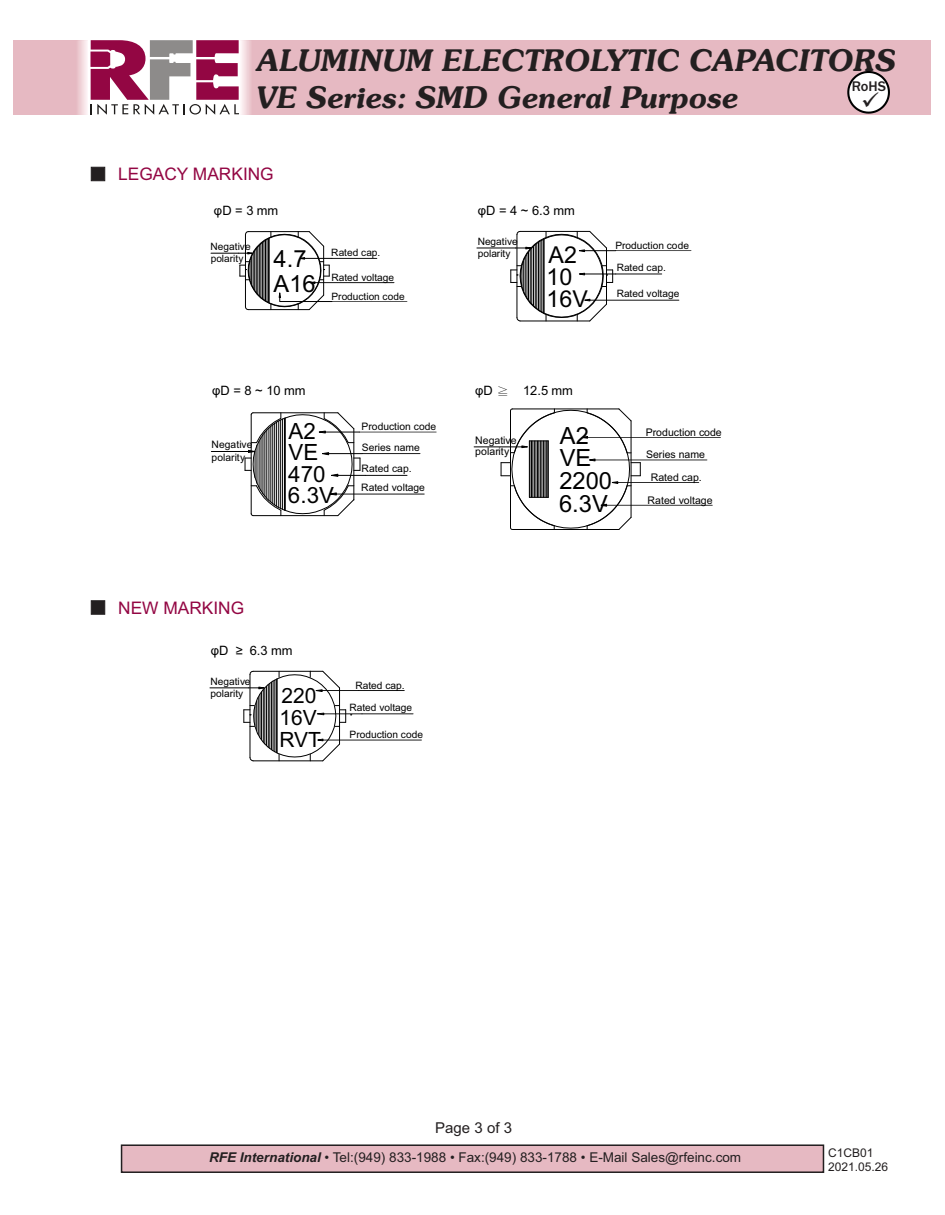
<style>
.page{position:relative;width:945px;height:1215px;background:#fff}
.page>*{position:absolute;margin:0;border:0;box-sizing:border-box;transform-origin:0 0}
.t1{font:italic 600 30px/36.9px "Souvenir IT Cby BT";color:#231f20}
.t2{font:23.7px/22.6px "Arial";color:#000}
.t3{font:23.55px "Arial";color:#000}
.t4{font:23.25px/22.2px "Arial";color:#000}
.t5{font:22.35px/21.5px "Arial";color:#000}
.t6{font:21px/22.2px "Arial";color:#000}
.t7{font:17.25px "Arial";color:#930643}
.t8{font:15px "Arial";color:#231f20}
.t9{font:500 14.4px "Franklin Gothic";color:#231f20}
.t10{font:13.5px "Arial";color:#231f20}
.t11{font:12.9px "Arial";color:#000}
.t12{font:12px/13.4px "Arial";color:#231f20}
.t13{font:10.5px/11.4px "Arial";color:#000}
.t14{font:10.35px/21.5px "Arial";color:#000}
.t15{font:10.2px/22.4px "Arial";color:#000}
.t16{font:10.05px/12.1px "Arial";color:#000}
.s1{font-size:11.1px}
.s2{font-family:"Ming Li U"}
.s3{font-weight:700;font-style:italic}
</style>
<div class="page">
<svg style="left:120px;top:1144px;width:705px;height:29px;background:#d1aab2"></svg>
<div style="left:14px;top:40px;width:918px;height:75px;background:#e6b9c2"></div>
<svg style="left:91px;top:40px;width:148px;height:75px;background:#bb839b"></svg>
<svg style="left:91px;top:167px;width:14px;height:14px"></svg>
<svg style="left:91px;top:600px;width:14px;height:15px"></svg>
<hr style="left:588px;top:437px;width:132px;height:1px;background:#000">
<hr style="left:595px;top:460px;width:112px;height:1px;background:#000">
<hr style="left:618px;top:482px;width:81px;height:1px;background:#000">
<hr style="left:607px;top:505px;width:105px;height:1px;background:#000">
<svg style="left:501px;top:409px;width:140px;height:121px"></svg>
<hr style="left:474px;top:447px;width:48px;height:1px;background:#000">
<hr style="left:359px;top:432px;width:77px;height:1px;background:#000">
<hr style="left:362px;top:453px;width:58px;height:1px;background:#000">
<hr style="left:366px;top:475px;width:41px;height:1px;background:#000">
<hr style="left:336px;top:494px;width:88px;height:1px;background:#000">
<svg style="left:245px;top:413px;width:121px;height:103px"></svg>
<hr style="left:211px;top:451px;width:37px;height:1px;background:#000">
<hr style="left:520px;top:321px;width:70px;height:1px;background:#000">
<hr style="left:585px;top:250px;width:31px;height:1px;background:#000">
<hr style="left:616px;top:250px;width:75px;height:1px;background:#000">
<hr style="left:585px;top:274px;width:31px;height:1px;background:#000">
<hr style="left:616px;top:274px;width:46px;height:1px;background:#000">
<hr style="left:590px;top:300px;width:89px;height:1px;background:#000">
<svg style="left:511px;top:231px;width:102px;height:90px"></svg>
<hr style="left:477px;top:248px;width:39px;height:1px;background:#000">
<hr style="left:332px;top:301px;width:75px;height:1px;background:#000">
<hr style="left:332px;top:258px;width:45px;height:1px;background:#000">
<hr style="left:315px;top:282px;width:79px;height:1px;background:#000">
<svg style="left:211px;top:231px;width:121px;height:79px"></svg>
<hr style="left:253px;top:761px;width:70px;height:1px;background:#000">
<hr style="left:322px;top:690px;width:37px;height:1px;background:#000">
<hr style="left:359px;top:690px;width:45px;height:1px;background:#000">
<hr style="left:324px;top:714px;width:38px;height:1px;background:#000">
<hr style="left:362px;top:714px;width:51px;height:1px;background:#000">
<hr style="left:323px;top:740px;width:98px;height:1px;background:#000">
<svg style="left:244px;top:671px;width:108px;height:90px"></svg>
<hr style="left:210px;top:688px;width:39px;height:1px;background:#000">
<svg style="left:847px;top:71px;width:43px;height:43px"></svg>
<h1 class="t1" style="left:257px;top:45px;width:641px">ALUMINUM ELECTROLYTIC CAPACITORS<br>VE Series: SMD General Purpose</h1>
<h3 class="t9" style="left:852px;top:81px;width:36px">RoHS</h3>
<h3 class="t7" style="left:118px;top:168px;width:157px">LEGACY MARKING</h3>
<p class="t11" style="left:214px;top:206px;width:66px">φD = 3 mm</p>
<h3 class="t3" style="left:274px;top:250px;width:35px">4.7</h3>
<p class="t16" style="left:211px;top:241px;width:42px">Negative polarity</p>
<h3 class="t3" style="left:274px;top:274px;width:44px">A16</h3>
<p class="t16" style="left:331px;top:247px;width:51px">Rated cap.</p>
<p class="t16" style="left:332px;top:272px;width:64px">Rated voltage</p>
<p class="t16" style="left:332px;top:291px;width:75px">Production code</p>
<p class="t11" style="left:212px;top:386px;width:95px">φD = 8 ~ 10 mm</p>
<p class="t14" style="left:212px;top:440px;width:42px;line-height:12.3px">Negative polarity</p>
<h3 class="t5" style="left:288px;top:422px;width:48px">A2<br>VE<br>470<br>6.3V</h3>
<p class="t14" style="left:362px;top:416px;width:76px">Production code<br>Series name<br>Rated ca<span class="s1">.</span>p.</p>
<p class="t14" style="left:361px;top:477px;width:65px">Rated voltage</p>
<h3 class="t7" style="left:118px;top:601px;width:127px">NEW MARKING</h3>
<p class="t11" style="left:211px;top:646px;width:83px">φD ≥ 6.3 mm</p>
<p class="t15" style="left:211px;top:676px;width:42px;line-height:12.1px">Negative polarity</p>
<h3 class="t6" style="left:279px;top:686px;width:43px">220<br>16V<br>RVT</h3>
<p class="t15" style="left:350px;top:675px;width:64px;text-align:center">Rated cap.<br>Rated voltage</p>
<p class="t15" style="left:350px;top:724px;width:75px">Production code</p>
<p class="t11" style="left:478px;top:206px;width:98px">φD = 4 ~ 6.3 mm</p>
<p class="t15" style="left:478px;top:236px;width:42px;line-height:12.1px">Negative polarity</p>
<h3 class="t4" style="left:547px;top:246px;width:43px">A2<br>10<br>16V</h3>
<p class="t15" style="left:615px;top:235px;width:75px">Production code<br>Rated cap.</p>
<p class="t15" style="left:617px;top:283px;width:64px">Rated voltage</p>
<p class="t11" style="left:475px;top:386px;width:99px">φD <span class="s2">≧</span> 12.5 mm</p>
<p class="t13" style="left:475px;top:435px;width:43px">Negative polarity</p>
<h2 class="t2" style="left:559px;top:426px;width:54px">A2<br>VE<br>2200<br>6.3V</h2>
<p class="t13" style="left:646px;top:427px;width:78px">Production code</p>
<p class="t13" style="left:651px;top:472px;width:53px">Rated cap.</p>
<p class="t13" style="left:648px;top:495px;width:67px">Rated voltage</p>
<p class="t13" style="left:646px;top:449px;width:60px">Series name</p>
<h3 class="t8" style="left:435px;top:1122px;width:78px">Page 3 of 3</h3>
<h3 class="t10" style="left:209px;top:1152px;width:534px"><span class="s3">RFE International</span> • Tel:(949) 833-1988 • Fax:(949) 833-1788 • E-Mail Sales@rfeinc.com</h3>
<p class="t12" style="left:828px;top:1147px;width:62px">C1CB01<br>2021.05.26</p>
</div>
